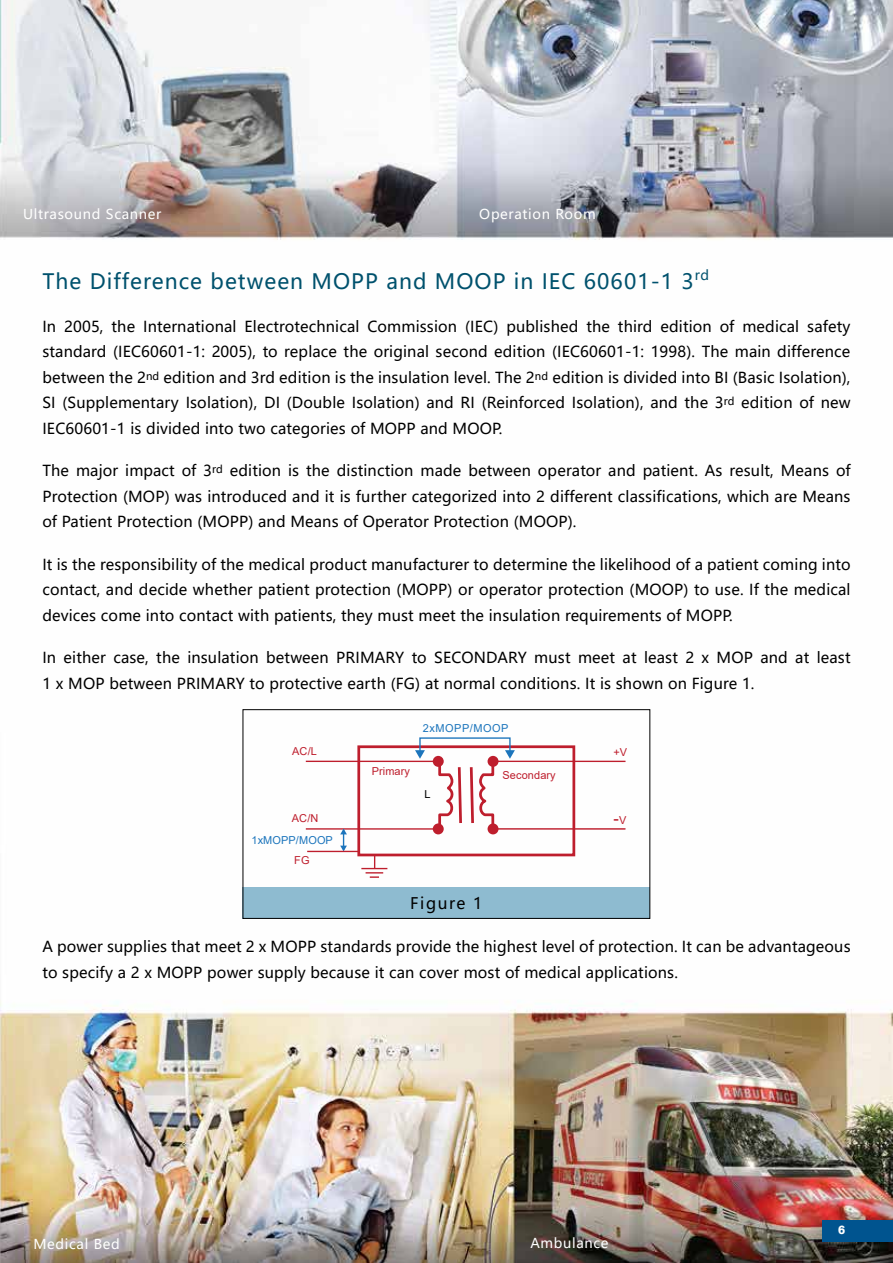
<style>
.page{position:relative;width:893px;height:1263px;background:#fff}
.page>*{position:absolute;margin:0;border:0;box-sizing:border-box;transform-origin:0 0}
.t1{font:21px "Microsoft Ya Hei";letter-spacing:.05em;color:#00516d}
.t2{font:16.5px "Arial";color:#be1e2d}
.t3{font:15.9px "Microsoft Ya Hei";letter-spacing:.1em;color:#000}
.t4{font:15px/25.5px "Microsoft Ya Hei";letter-spacing:.01em;color:#000;text-align:justify}
.t5{font:13.5px "Microsoft Ya Hei";letter-spacing:.05em;color:#fff}
.t6{font:800 12px "Swiss 721 BT";color:#fff}
.t7{font:10.95px "Arial";letter-spacing:.01em;color:#be1e2d}
.t8{font:10.95px "Arial";letter-spacing:.05em;color:#1c75bc}
.t9{font:10.95px "Arial";letter-spacing:.01em;color:#1c75bc}
.t10{font:10.95px "Arial";color:#000}
.s1{font-size:10.95px}
</style>
<div class="page">
<img style="left:0;top:0;width:893px;height:1263px">
<div style="left:357px;top:745px;width:218px;height:111px;border:3px solid #be1e2d"></div>
<hr style="left:494px;top:761px;width:131px;height:1px;background:#be1e2d">
<hr style="left:494px;top:828px;width:131px;height:2px;background:#be1e2d">
<div style="left:488px;top:823px;width:10px;height:11px;background:#be1e2d;border-radius:50%"></div>
<hr style="left:306px;top:828px;width:131px;height:2px;background:#be1e2d">
<hr style="left:306px;top:761px;width:131px;height:1px;background:#be1e2d">
<div style="left:433px;top:823px;width:11px;height:11px;background:#be1e2d;border-radius:50%"></div>
<svg style="left:415px;top:737px;width:100px;height:90px"></svg>
<hr style="left:307px;top:851px;width:52px;height:1px;background:#be1e2d">
<svg style="left:361px;top:855px;width:26px;height:23px"></svg>
<svg style="left:340px;top:829px;width:7px;height:22px"></svg>
<div style="left:243px;top:887px;width:407px;height:31px;background:#8ebbd0"></div>
<div style="left:243px;top:709px;width:407px;height:209px;border:1px solid #000"></div>
<div style="left:822px;top:1220px;width:71px;height:21px;background:#00548f"></div>
<p class="t5" style="left:23px;top:205px;width:140px">Ultrasound Scanner</p>
<p class="t5" style="left:479px;top:205px;width:118px">Operation Room</p>
<h1 class="t1" style="left:42px;top:268px;width:668px">The Difference between MOPP and MOOP in IEC 60601-1 3<sup>rd</sup></h1>
<p class="t4" style="left:42px;top:313px;width:810px">In 2005, the International Electrotechnical Commission (IEC) published the third edition of medical safety standard (IEC60601-1: 2005), to replace the original second edition (IEC60601-1: 1998). The main difference between the 2<sup>nd</sup> edition and 3rd edition is the insulation level. The 2<sup>nd</sup> edition is divided into BI (Basic Isolation), SI (Supplementary Isolation), DI (Double Isolation) and RI (Reinforced Isolation), and the 3<sup>rd</sup> edition of new IEC60601-1 is divided into two categories of MOPP and MOOP.</p>
<p class="t4" style="left:42px;top:458px;width:810px">The major impact of 3<sup>rd</sup> edition is the distinction made between operator and patient. As result, Means of Protection (MOP) was introduced and it is further categorized into 2 different classifications, which are Means of Patient Protection (MOPP) and Means of Operator Protection (MOOP).</p>
<p class="t4" style="left:42px;top:551px;width:810px">It is the responsibility of the medical product manufacturer to determine the likelihood of a patient coming into contact, and decide whether patient protection (MOPP) or operator protection (MOOP) to use. If the medical devices come into contact with patients, they must meet the insulation requirements of MOPP.</p>
<p class="t4" style="left:42px;top:645px;width:810px">In either case, the insulation between PRIMARY to SECONDARY must meet at least 2 x MOP and at least<br>1 x MOP between PRIMARY to protective earth (FG) at normal conditions. It is shown on Figure 1.</p>
<p class="t7" style="left:292px;top:744px;width:26px">AC/L</p>
<p class="t7" style="left:372px;top:763px;width:40px">Primary</p>
<p class="t8" style="left:423px;top:721px;width:87px">2xMOPP/MOOP</p>
<p class="t7" style="left:502px;top:768px;width:55px">Secondary</p>
<p class="t10" style="left:425px;top:786px;width:8px">L</p>
<p class="t7" style="left:613px;top:744px;width:15px">+V</p>
<p class="t7" style="left:292px;top:811px;width:28px">AC/N</p>
<p class="t2" style="left:613px;top:807px;width:14px">-<span class="s1">V</span></p>
<p class="t9" style="left:251px;top:833px;width:83px">1xMOPP/MOOP</p>
<p class="t7" style="left:294px;top:852px;width:17px">FG</p>
<p class="t3" style="left:410px;top:892px;width:74px">Figure 1</p>
<p class="t4" style="left:42px;top:934px;width:810px">A power supplies that meet 2 x MOPP standards provide the highest level of protection. It can be advantageous to specify a 2 x MOPP power supply because it can cover most of medical applications.</p>
<p class="t5" style="left:33px;top:1235px;width:88px">Medical Bed</p>
<p class="t5" style="left:530px;top:1234px;width:80px">Ambulance</p>
<p class="t6" style="left:838px;top:1223px;width:9px">6</p>
</div>
